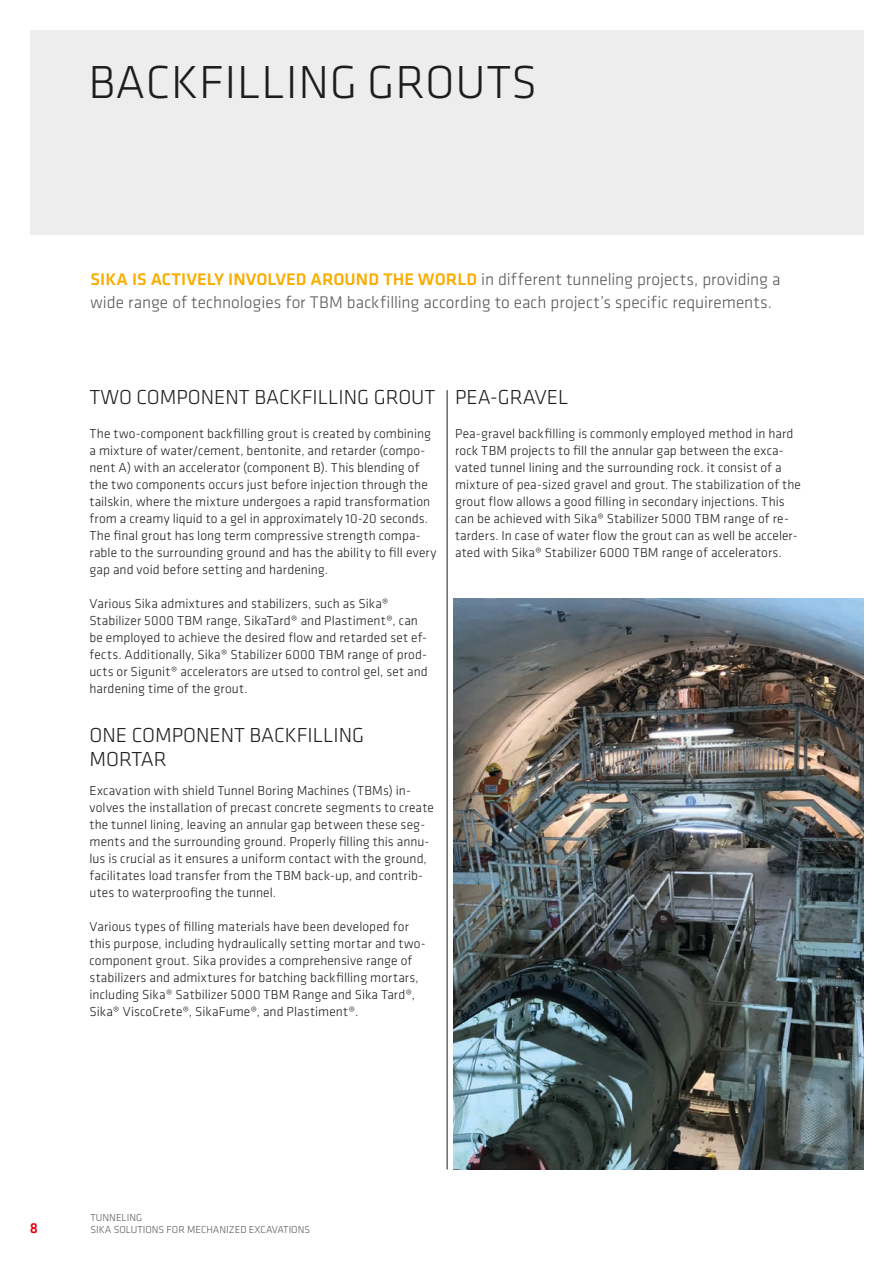
<style>
.page{position:relative;width:893px;height:1263px;background:#fff}
.page>*{position:absolute;margin:0;border:0;box-sizing:border-box;transform-origin:0 0}
.SI_Klavica_HL1{font:300 48px "Klavika";letter-spacing:.015em;color:#1d1d1b}
.SI_Klavica_HL3{font:300 21px/24px "Klavika";color:#1d1d1b}
.SI__Klavica_Lead{font:300 17.4px/22.6px "Klavika";color:#575756}
.t1{font:500 15px "Klavika";color:#e30614}
.SI_Klavika_copy{font:300 13.5px/17px "Klavika";letter-spacing:.01em;color:#1d1d1b}
.t2{font:300 10.5px/12.6px "Klavika";color:#575756}
.s1{font-weight:500;color:#f9ad01}
</style>
<div class="page">
<img style="left:454px;top:598px;width:409px;height:572px">
<div style="left:31px;top:30px;width:833px;height:204px;background:#ededed"></div>
<hr style="left:447px;top:390px;width:1px;height:779px;background:#1d1d1b">
<p class="SI_Klavica_HL1" style="left:88px;top:53px;width:450px">BACKFILLING GROUTS</p>
<p class="SI__Klavica_Lead" style="left:91px;top:268px;width:691px"><span class="s1">SIKA IS ACTIVELY INVOLVED AROUND THE WORLD</span> in different tunneling projects, providing a wide range of technologies for TBM backfilling according to each project’s specific requirements.</p>
<p class="SI_Klavica_HL3" style="left:89px;top:385px;width:347px">TWO COMPONENT BACKFILLING GROUT</p>
<p class="SI_Klavika_copy" style="left:89px;top:425px;width:348px">The two-component backfilling grout is created by combining a mixture of water/cement, bentonite, and retarder (compo&shy;nent A) with an accelerator (component B). This blending of the two components occurs just before injection through the tailskin, where the mixture undergoes a rapid transformation from a creamy liquid to a gel in approximately 10-20 seconds.<br>The final grout has long term compressive strength compa&shy;rable to the surrounding ground and has the ability to fill every gap and void before setting and hardening.</p>
<p class="SI_Klavika_copy" style="left:89px;top:595px;width:340px">Various Sika admixtures and stabilizers, such as Sika® Stabilizer 5000 TBM range, SikaTard® and Plastiment®, can be employed to achieve the desired flow and retarded set ef&shy;fects. Additionally, Sika® Stabilizer 6000 TBM range of prod&shy;ucts or Sigunit® accelerators are utsed to control gel, set and hardening time of the grout.</p>
<p class="SI_Klavica_HL3" style="left:89px;top:723px;width:276px">ONE COMPONENT BACKFILLING<br>MORTAR</p>
<p class="SI_Klavika_copy" style="left:89px;top:782px;width:346px">Excavation with shield Tunnel Boring Machines (TBMs) in&shy;volves the installation of precast concrete segments to create the tunnel lining, leaving an annular gap between these seg&shy;ments and the surrounding ground. Properly filling this annu&shy;lus is crucial as it ensures a uniform contact with the ground, facilitates load transfer from the TBM back-up, and contrib&shy;utes to waterproofing the tunnel.</p>
<p class="SI_Klavika_copy" style="left:89px;top:918px;width:338px">Various types of filling materials have been developed for this purpose, including hydraulically setting mortar and two&shy;component grout. Sika provides a comprehensive range of stabilizers and admixtures for batching backfilling mortars, including Sika® Satbilizer 5000 TBM Range and Sika Tard®, Sika® ViscoCrete®, SikaFume®, and Plastiment®.</p>
<p class="SI_Klavica_HL3" style="left:455px;top:385px;width:115px">PEA-GRAVEL</p>
<p class="SI_Klavika_copy" style="left:455px;top:425px;width:347px">Pea-gravel backfilling is commonly employed method in hard rock TBM projects to fill the annular gap between the exca&shy;vated tunnel lining and the surrounding rock. it consist of a mixture of pea-sized gravel and grout. The stabilization of the grout flow allows a good filling in secondary injections. This can be achieved with Sika® Stabilizer 5000 TBM range of re&shy;tarders. In case of water flow the grout can as well be acceler&shy;ated with Sika® Stabilizer 6000 TBM range of accelerators.</p>
<p class="t1" style="left:30px;top:1218px;width:10px">8</p>
<p class="t2" style="left:91px;top:1211px;width:221px">TUNNELING<br>SIKA SOLUTIONS FOR MECHANIZED EXCAVATIONS</p>
</div>
